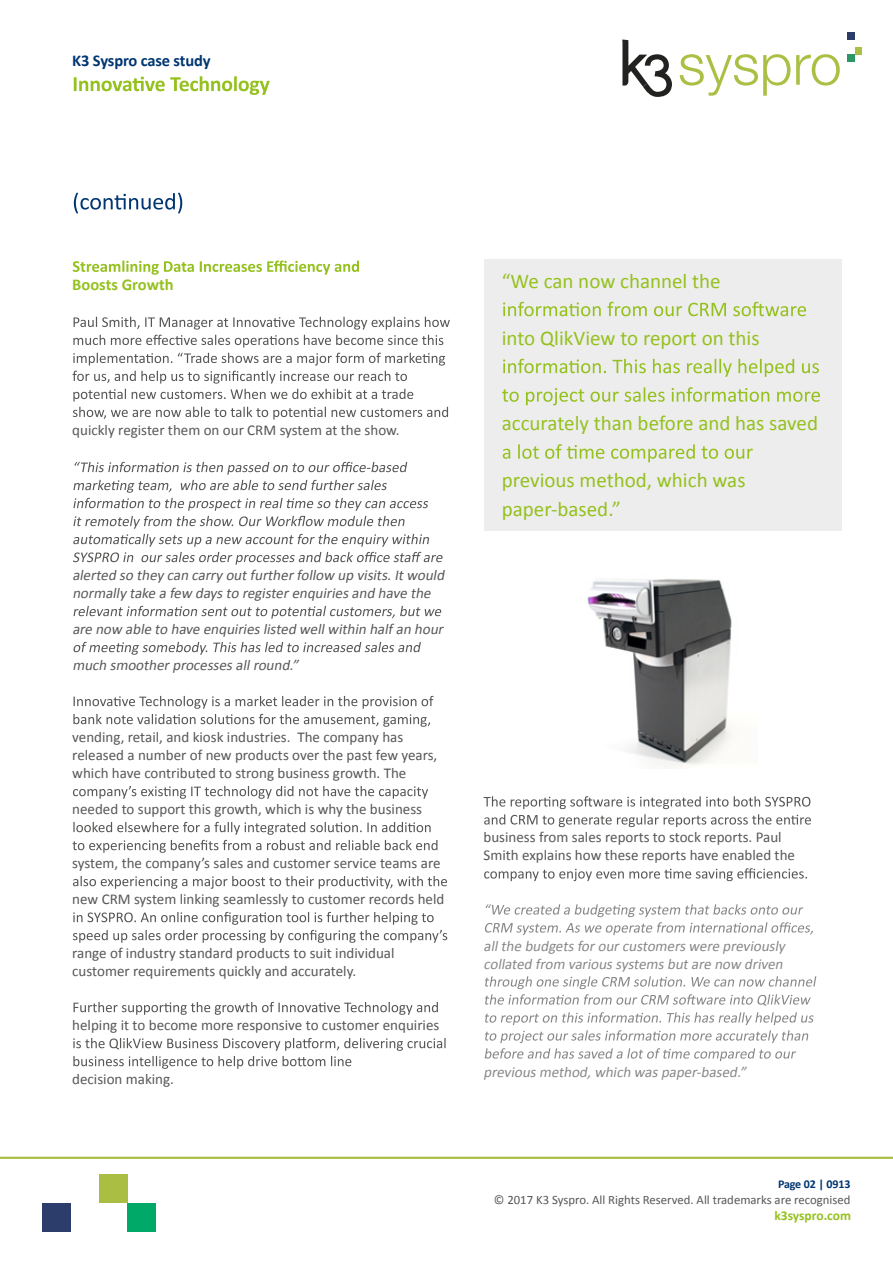
<style>
.page{position:relative;width:893px;height:1263px;background:#fff}
.page>*{position:absolute;margin:0;border:0;box-sizing:border-box;transform-origin:0 0}
.t1{font:21px/28.5px "Calibri";color:#95c11f}
.t2{font:700 16.5px "Calibri";letter-spacing:-.01em;color:#003671}
.t3{font:700 16.5px "Calibri";color:#95c11f}
.t4{font:15px/18px "Calibri";color:#575756}
.t5{font:italic 15px/18px "Calibri";color:#575756}
.t6{font:italic 15px/18px "Calibri";color:#878787}
.t7{font:700 13.5px "Calibri";color:#95c11f}
.t8{font:12.75px "Calibri";color:#575756}
.t9{font:700 12px "Calibri";letter-spacing:-.01em;color:#003671}
</style>
<div class="page">
<svg style="left:74px;top:193px;width:108px;height:20px"></svg>
<svg style="left:73px;top:260px;width:286px;height:15px"></svg>
<svg style="left:73px;top:317px;width:377px;height:103px"></svg>
<svg style="left:73px;top:462px;width:369px;height:103px"></svg>
<svg style="left:73px;top:606px;width:368px;height:13px"></svg>
<svg style="left:73px;top:642px;width:348px;height:13px"></svg>
<svg style="left:73px;top:696px;width:361px;height:31px"></svg>
<svg style="left:73px;top:786px;width:355px;height:13px"></svg>
<svg style="left:73px;top:822px;width:364px;height:31px"></svg>
<svg style="left:73px;top:876px;width:374px;height:13px"></svg>
<svg style="left:73px;top:912px;width:374px;height:31px"></svg>
<svg style="left:74px;top:1002px;width:364px;height:13px"></svg>
<svg style="left:73px;top:1038px;width:373px;height:31px"></svg>
<svg style="left:484px;top:796px;width:327px;height:31px"></svg>
<svg style="left:484px;top:868px;width:323px;height:13px"></svg>
<svg style="left:485px;top:904px;width:328px;height:31px"></svg>
<svg style="left:485px;top:976px;width:331px;height:30px"></svg>
<svg style="left:485px;top:1012px;width:328px;height:49px"></svg>
<div style="left:485px;top:259px;width:357px;height:271px;background:#ededed"></div>
<svg style="left:503px;top:302px;width:303px;height:14px"></svg>
<svg style="left:503px;top:359px;width:316px;height:18px"></svg>
<svg style="left:502px;top:387px;width:318px;height:18px"></svg>
<svg style="left:503px;top:444px;width:250px;height:18px"></svg>
<svg style="left:74px;top:76px;width:196px;height:19px"></svg>
<img style="left:587px;top:579px;width:146px;height:187px">
<div style="left:127px;top:1203px;width:28px;height:28px;background:#00a967"></div>
<div style="left:99px;top:1175px;width:28px;height:28px;background:#a9be43"></div>
<div style="left:43px;top:1203px;width:28px;height:28px;background:#2c3c6b"></div>
<hr style="left:0;top:1157px;width:893px;height:2px;background:#aabf44">
<svg style="left:622px;top:40px;width:50px;height:57px"></svg>
<svg style="left:680px;top:54px;width:110px;height:42px"></svg>
<svg style="left:796px;top:54px;width:44px;height:32px"></svg>
<div style="left:848px;top:32px;width:7px;height:7px;background:#2d3d6a"></div>
<div style="left:855px;top:47px;width:7px;height:7px;background:#aac044"></div>
<div style="left:848px;top:54px;width:7px;height:7px;background:#2d9865"></div>
<p class="t2" style="left:72px;top:48px;width:140px">K3 Syspro case study</p>
<p class="t3" style="left:72px;top:273px;width:103px">Boosts Growth</p>
<p class="t4" style="left:72px;top:420px;width:329px">quickly register them on our CRM system at the show.</p>
<p class="t5" style="left:72px;top:566px;width:377px">alerted so they can carry outfurtherfollow up visits.Itwould normally take a few daysto registerenquiriesand have the</p>
<p class="t5" style="left:72px;top:620px;width:376px">are now able to have enquirieslisted wellwithin halfan hour</p>
<p class="t5" style="left:72px;top:656px;width:231px">much smootherprocessesallround.”</p>
<p class="t4" style="left:72px;top:728px;width:367px">vending, retail, and kiosk industries. The company has released a number of new products over the past few years, which have contributed to strong business growth. The</p>
<p class="t4" style="left:72px;top:800px;width:351px">needed to support this growth, which is why the business</p>
<p class="t4" style="left:72px;top:854px;width:370px">system, the company’s sales and customer service teams are</p>
<p class="t4" style="left:72px;top:890px;width:373px">new CRM system linking seamlessly to customer records held</p>
<p class="t4" style="left:72px;top:944px;width:324px">range of industry standard products to suit individual customer requirements quickly and accurately.</p>
<p class="t4" style="left:72px;top:1016px;width:369px">helping it to become more responsive to customer enquiries</p>
<p class="t4" style="left:72px;top:1070px;width:103px">decision making.</p>
<h1 class="t1" style="left:502px;top:266px;width:220px">“We can now channel the</h1>
<h1 class="t1" style="left:502px;top:323px;width:259px">into QlikView to report on this</h1>
<h1 class="t1" style="left:502px;top:408px;width:318px">accurately than before and has saved</h1>
<h1 class="t1" style="left:502px;top:465px;width:245px">previous method, which was paper-based.”</h1>
<p class="t4" style="left:483px;top:828px;width:313px">business from sales reports to stock reports. Paul<br>Smith explains how these reports have enabled the</p>
<p class="t6" style="left:483px;top:936px;width:307px">allthe budgetsforourcustomerswere previously collated from varioussystemsbutare now driven</p>
<p class="t6" style="left:484px;top:1062px;width:268px">previousmethod,which waspaper-based.”</p>
<p class="t9" style="left:778px;top:1175px;width:74px">Page 02 | 0913</p>
<p class="t8" style="left:494px;top:1191px;width:358px">© 2017 K3 Syspro. All Rights Reserved. All trademarks are recognised</p>
<p class="t7" style="left:774px;top:1206px;width:78px">k3syspro.com</p>
</div>
